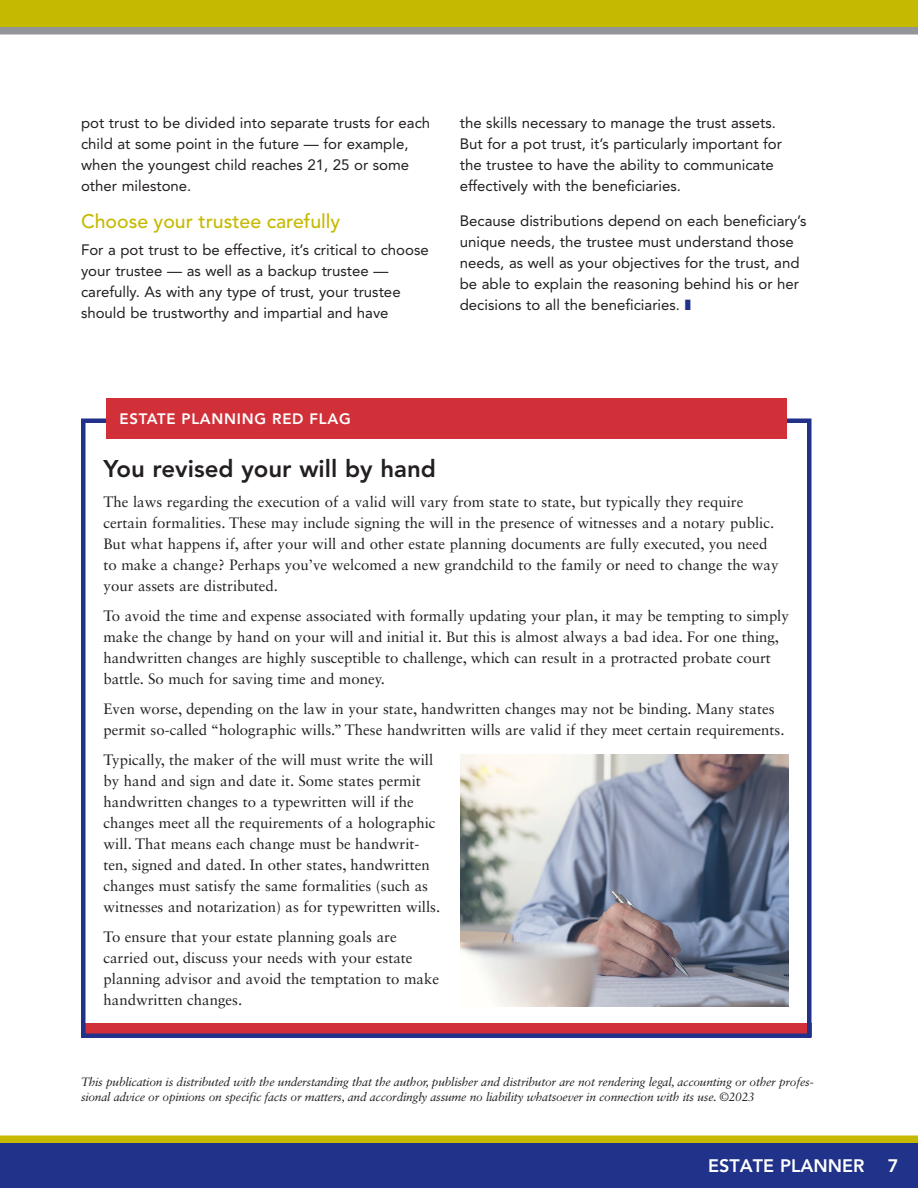
<style>
.page{position:relative;width:918px;height:1188px;background:#fff}
.page>*{position:absolute;margin:0;border:0;box-sizing:border-box;transform-origin:0 0}
.t1{font:800 24px "Avenir LT Std";color:#231f20}
.t2{font:500 19.5px "Avenir LT Std";color:#c6b901}
.t3{font:800 18px "Avenir LT Std";color:#fff}
.t4{font:15px/21px "Sabon LT Std";color:#231f20}
.t5{font:15px/21px "Avenir LT Std";color:#231f20}
.t6{font:800 15px "Avenir LT Std";letter-spacing:.05em;color:#fff}
.t7{font:italic 12px/15px "Sabon LT Std";letter-spacing:-.02em;color:#231f20}
.s1{color:#203289}
</style>
<div class="page">
<div style="left:0;top:0;width:918px;height:27px;background:#c6b901"></div>
<div style="left:0;top:27px;width:918px;height:7px;background:#939598"></div>
<div style="left:0;top:1136px;width:918px;height:7px;background:#c6b901"></div>
<div style="left:0;top:1143px;width:918px;height:45px;background:#203289"></div>
<div style="left:82px;top:1023px;width:730px;height:13px;background:#d23038"></div>
<div style="left:81px;top:418px;width:731px;height:620px;border:4px solid #203289"></div>
<div style="left:106px;top:398px;width:681px;height:41px;background:#d23038"></div>
<img style="left:460px;top:754px;width:329px;height:252px">
<p class="t5" style="left:81px;top:113px;width:351px">pot trust to be divided into separate trusts for each child at some point in the future — for example, when the youngest child reaches 21, 25 or some other milestone.</p>
<h2 class="t2" style="left:81px;top:210px;width:261px">Choose your trustee carefully</h2>
<p class="t5" style="left:81px;top:240px;width:349px">For a pot trust to be effective, it’s critical to choose your trustee — as well as a backup trustee — carefully. As with any type of trust, your trustee should be trustworthy and impartial and have</p>
<p class="t5" style="left:460px;top:113px;width:324px">the skills necessary to manage the trust assets.<br>But for a pot trust, it’s particularly important for the trustee to have the ability to communicate effectively with the beneficiaries.</p>
<p class="t5" style="left:460px;top:210px;width:348px">Because distributions depend on each beneficiary’s unique needs, the trustee must understand those needs, as well as your objectives for the trust, and be able to explain the reasoning behind his or her decisions to all the beneficiaries. <span class="s1">❚</span></p>
<p class="t6" style="left:120px;top:410px;width:233px">ESTATE PLANNING RED FLAG</p>
<h1 class="t1" style="left:104px;top:455px;width:334px">You revised your will by hand</h1>
<p class="t4" style="left:104px;top:491px;width:677px">The laws regarding the execution of a valid will vary from state to state, but typically they require certain formalities. These may include signing the will in the presence of witnesses and a notary public.<br>But what happens if, after your will and other estate planning documents are fully executed, you need to make a change? Perhaps you’ve welcomed a new grandchild to the family or need to change the way your assets are distributed.</p>
<p class="t4" style="left:104px;top:605px;width:687px">To avoid the time and expense associated with formally updating your plan, it may be tempting to simply make the change by hand on your will and initial it. But this is almost always a bad idea. For one thing, handwritten changes are highly susceptible to challenge, which can result in a protracted probate court battle. So much for saving time and money.</p>
<p class="t4" style="left:104px;top:698px;width:683px">Even worse, depending on the law in your state, handwritten changes may not be binding. Many states permit so-called “holographic wills.” These handwritten wills are valid if they meet certain requirements.</p>
<p class="t4" style="left:104px;top:749px;width:338px">Typically, the maker of the will must write the will by hand and sign and date it. Some states permit handwritten changes to a typewritten will if the changes meet all the requirements of a holographic will. That means each change must be handwrit&shy;ten, signed and dated. In other states, handwritten changes must satisfy the same formalities (such as witnesses and notarization) as for typewritten wills.</p>
<p class="t4" style="left:104px;top:926px;width:337px">To ensure that your estate planning goals are carried out, discuss your needs with your estate planning advisor and avoid the temptation to make handwritten changes.</p>
<p class="t7" style="left:81px;top:1074px;width:734px">This publication is distributed with the understanding that the author, publisher and distributor are not rendering legal, accounting or other profes&shy;sional advice or opinions on specific facts or matters, and accordingly assume no liability whatsoever in connection with its use. ©2023</p>
<p class="t3" style="left:708px;top:1155px;width:158px">ESTATE PLANNER</p>
<p class="t3" style="left:888px;top:1155px;width:12px">7</p>
</div>
